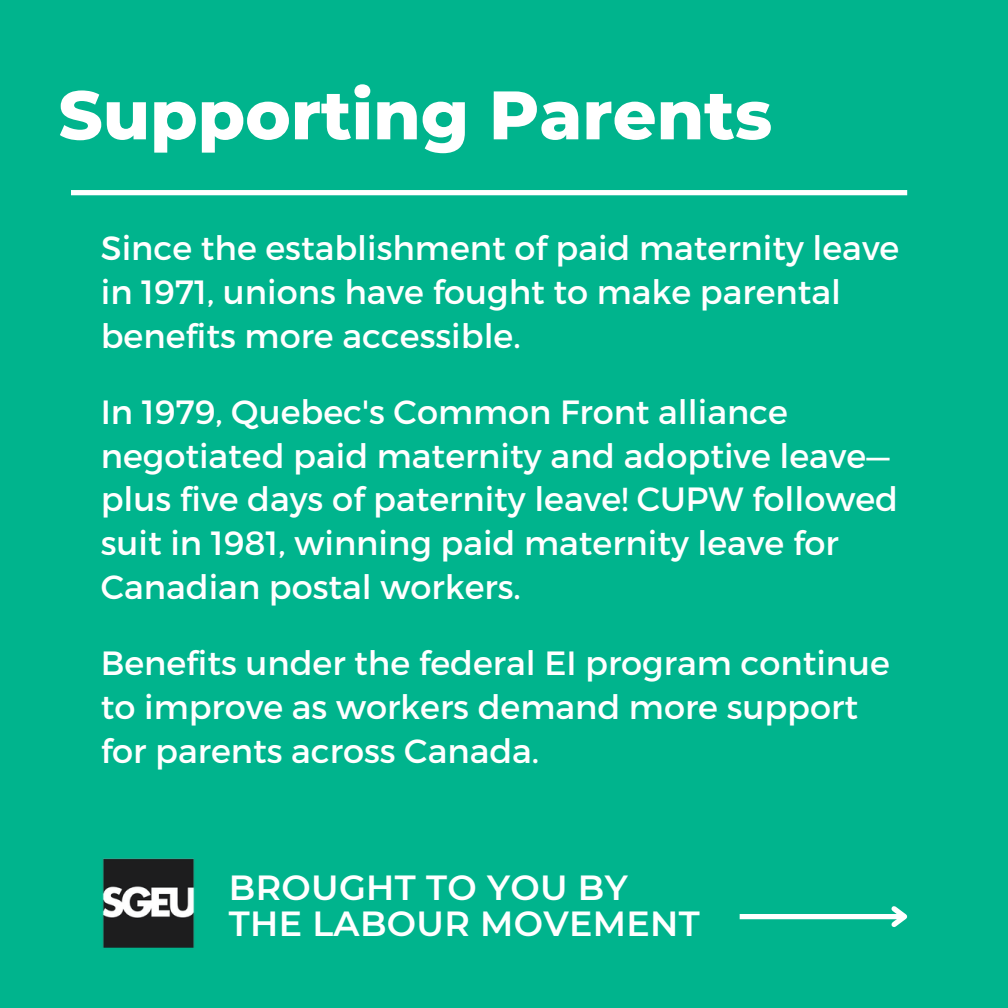
<style>
.page{position:relative;width:1008px;height:1008px;background:#00b48d}
.page>*{position:absolute;margin:0;border:0;box-sizing:border-box;transform-origin:0 0}
.t1{font:800 68.6px "Montserrat";color:#fff}
.t2{font:600 35px/36.4px "Montserrat";letter-spacing:.01em;color:#fff}
.t3{font:33.6px/43.8px "Montserrat";color:#fff}
</style>
<div class="page">
<div style="left:71px;top:190px;width:836px;height:5px;background:#fff"></div>
<div style="left:740px;top:914px;width:165px;height:5px;background:#fff"></div>
<svg style="left:887px;top:906px;width:21px;height:21px"></svg>
<img style="left:102px;top:858px;width:93px;height:90px">
<p class="t1" style="left:58px;top:73px;width:715px">Supporting Parents</p>
<p class="t3" style="left:101px;top:225px;width:800px">Since the establishment of paid maternity leave in 1971, unions have fought to make parental benefits more accessible.</p>
<p class="t3" style="left:101px;top:388px;width:799px">In 1979, Quebec's Common Front alliance negotiated paid maternity and adoptive leave— plus five days of paternity leave! CUPW followed suit in 1981, winning paid maternity leave for Canadian postal workers.</p>
<p class="t3" style="left:101px;top:639px;width:791px">Benefits under the federal EI program continue to improve as workers demand more support for parents across Canada.</p>
<h1 class="t2" style="left:229px;top:869px;width:472px">BROUGHT TO YOU BY<br>THE LABOUR MOVEMENT</h1>
</div>
